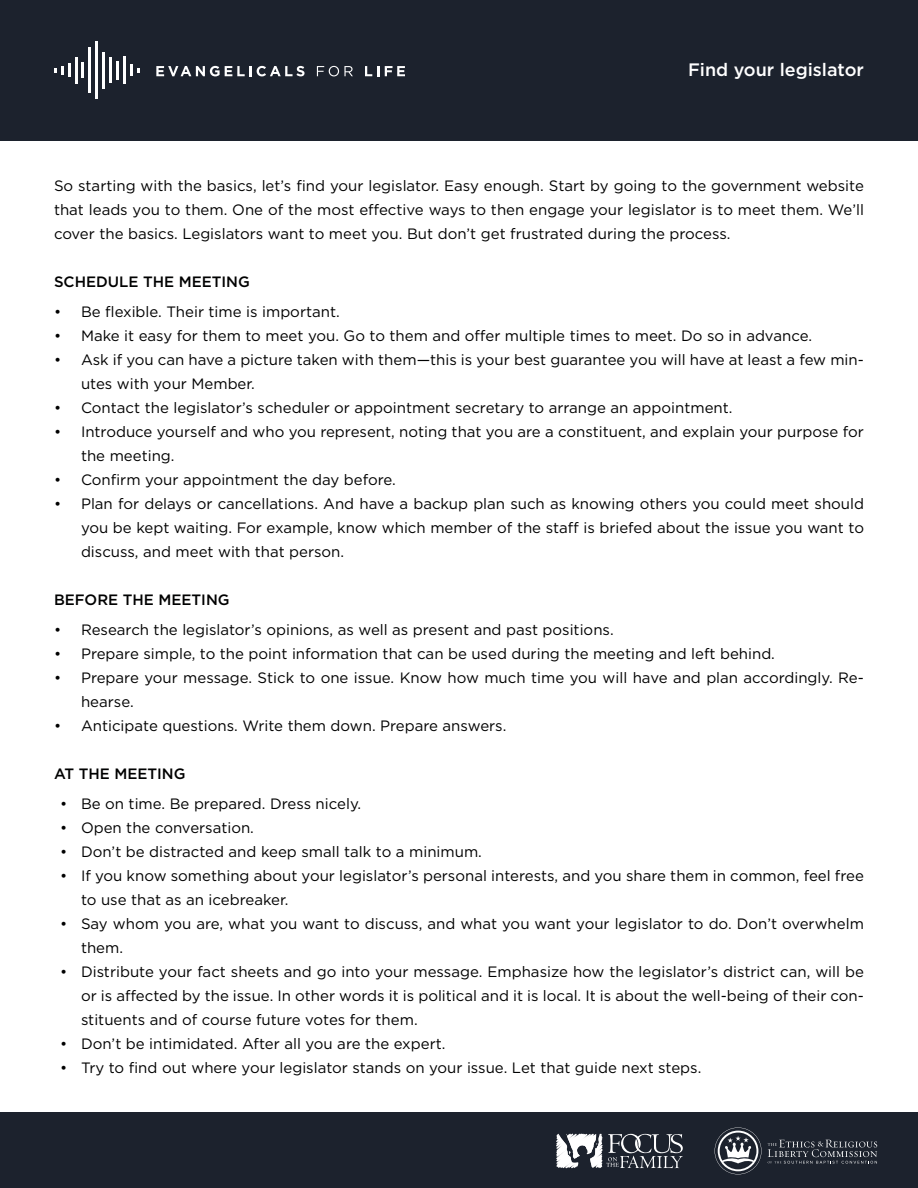
<style>
.page{position:relative;width:918px;height:1188px;background:#fff}
.page>*{position:absolute;margin:0;border:0;box-sizing:border-box;transform-origin:0 0}
.t1{font:500 18px "Gotham";color:#fff}
.t2{font:15px/24px "Gotham";color:#000101}
.t3{font:500 15px "Gotham";color:#000101}
</style>
<div class="page">
<div style="left:0;top:0;width:918px;height:140px;background:#1c222d"></div>
<div style="left:0;top:1112px;width:918px;height:76px;background:#1c222d"></div>
<svg style="left:156px;top:66px;width:149px;height:10px"></svg>
<svg style="left:317px;top:66px;width:36px;height:10px"></svg>
<svg style="left:365px;top:66px;width:14px;height:10px"></svg>
<svg style="left:385px;top:66px;width:20px;height:10px"></svg>
<hr style="left:109px;top:58px;width:3px;height:25px;background:#fff">
<svg style="left:130px;top:65px;width:9px;height:11px"></svg>
<hr style="left:75px;top:57px;width:2px;height:26px;background:#fff">
<hr style="left:123px;top:56px;width:3px;height:28px;background:#fff">
<hr style="left:102px;top:52px;width:3px;height:37px;background:#fff">
<hr style="left:88px;top:47px;width:3px;height:46px;background:#fff">
<hr style="left:95px;top:41px;width:3px;height:58px;background:#fff">
<hr style="left:116px;top:61px;width:3px;height:19px;background:#fff">
<svg style="left:82px;top:63px;width:2px;height:15px"></svg>
<hr style="left:68px;top:63px;width:3px;height:14px;background:#fff">
<svg style="left:54px;top:66px;width:10px;height:9px"></svg>
<svg style="left:556px;top:1133px;width:127px;height:35px"></svg>
<svg style="left:768px;top:1140px;width:109px;height:24px"></svg>
<svg style="left:715px;top:1127px;width:47px;height:47px"></svg>
<p class="t1" style="left:688px;top:58px;width:177px">Find your legislator</p>
<p class="t2" style="left:54px;top:173px;width:811px;text-align:justify">So starting with the basics, let’s find your legislator. Easy enough. Start by going to the government website that leads you to them. One of the most effective ways to then engage your legislator is to meet them. We’ll cover the basics. Legislators want to meet you. But don’t get frustrated during the process.</p>
<p class="t3" style="left:54px;top:271px;width:197px">SCHEDULE THE MEETING</p>
<p class="t2" style="left:54px;top:299px;width:287px">• Be flexible. Their time is important.</p>
<p class="t2" style="left:54px;top:323px;width:760px">• Make it easy for them to meet you. Go to them and offer multiple times to meet. Do so in advance.</p>
<p class="t2" style="left:81px;top:347px;width:784px;text-indent:-27px">• Ask if you can have a picture taken with them—this is your best guarantee you will have at least a few min&shy;utes with your Member.</p>
<p class="t2" style="left:54px;top:395px;width:680px">• Contact the legislator’s scheduler or appointment secretary to arrange an appointment.</p>
<p class="t2" style="left:81px;top:419px;width:784px;text-indent:-27px">• Introduce yourself and who you represent, noting that you are a constituent, and explain your purpose for the meeting.</p>
<p class="t2" style="left:54px;top:467px;width:343px">• Confirm your appointment the day before.</p>
<p class="t2" style="left:81px;top:491px;width:785px;text-align:justify;text-indent:-27px">• Plan for delays or cancellations. And have a backup plan such as knowing others you could meet should you be kept waiting. For example, know which member of the staff is briefed about the issue you want to discuss, and meet with that person.</p>
<p class="t3" style="left:54px;top:589px;width:177px">BEFORE THE MEETING</p>
<p class="t2" style="left:54px;top:617px;width:561px">• Research the legislator’s opinions, as well as present and past positions.</p>
<p class="t2" style="left:54px;top:641px;width:722px">• Prepare simple, to the point information that can be used during the meeting and left behind.</p>
<p class="t2" style="left:81px;top:665px;width:784px;text-indent:-27px">• Prepare your message. Stick to one issue. Know how much time you will have and plan accordingly. Re&shy;hearse.</p>
<p class="t2" style="left:54px;top:713px;width:454px">• Anticipate questions. Write them down. Prepare answers.</p>
<p class="t3" style="left:54px;top:763px;width:133px">AT THE MEETING</p>
<p class="t2" style="left:60px;top:791px;width:303px">• Be on time. Be prepared. Dress nicely.</p>
<p class="t2" style="left:60px;top:815px;width:195px">• Open the conversation.</p>
<p class="t2" style="left:60px;top:839px;width:423px">• Don’t be distracted and keep small talk to a minimum.</p>
<p class="t2" style="left:81px;top:863px;width:784px;text-indent:-21px">• If you know something about your legislator’s personal interests, and you share them in common, feel free to use that as an icebreaker.</p>
<p class="t2" style="left:81px;top:911px;width:784px;text-indent:-21px">• Say whom you are, what you want to discuss, and what you want your legislator to do. Don’t overwhelm them.</p>
<p class="t2" style="left:81px;top:959px;width:784px;text-align:justify;text-indent:-21px">• Distribute your fact sheets and go into your message. Emphasize how the legislator’s district can, will be or is affected by the issue. In other words it is political and it is local. It is about the well-being of their con&shy;stituents and of course future votes for them.</p>
<p class="t2" style="left:60px;top:1031px;width:387px">• Don’t be intimidated. After all you are the expert.</p>
<p class="t2" style="left:60px;top:1055px;width:643px">• Try to find out where your legislator stands on your issue. Let that guide next steps.</p>
</div>
